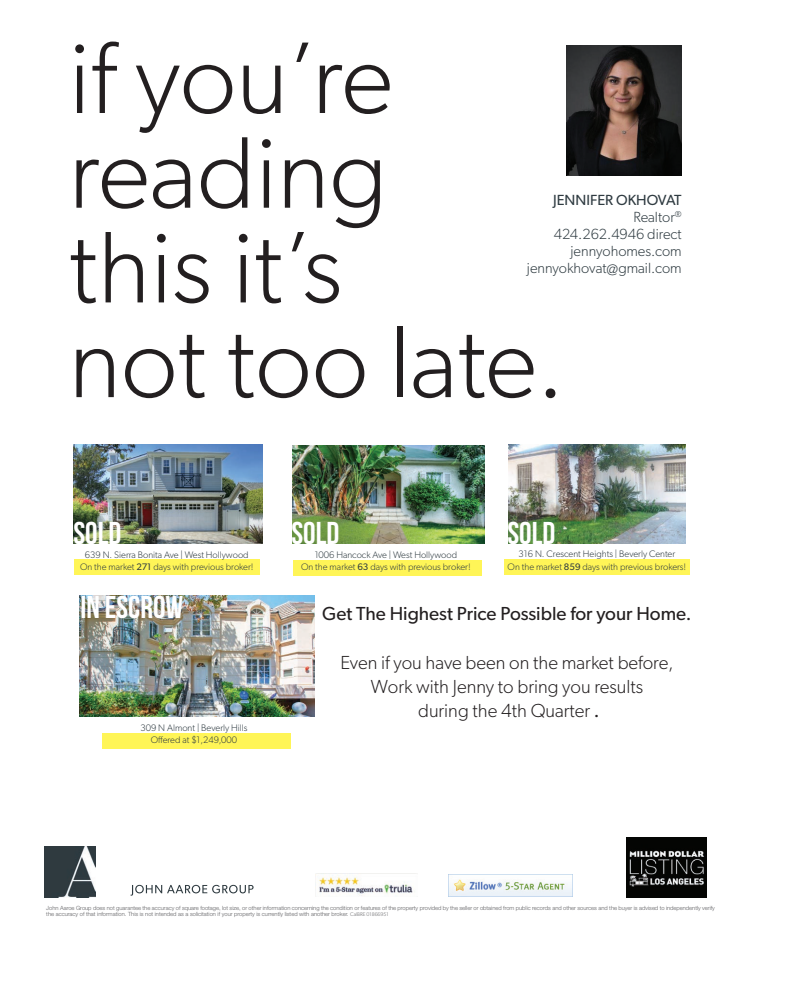
<style>
.page{position:relative;width:792px;height:1008px;background:#fff}
.page>*{position:absolute;margin:0;border:0;box-sizing:border-box;transform-origin:0 0}
.t1{font:300 102.1px/94.7px "Gibson";color:#231f20}
.t2{font:31.6px "Bebas Neue";color:#fff}
.t3{font:300 18.9px/24.2px "Gibson";color:#231f20;text-align:center}
.t4{font:18.9px "Gibson";color:#231f20}
.t5{font:300 14.7px/16.8px "Gibson";color:#2f3b41;text-align:right}
.t6{font:300 9.5px/12.6px "Gibson";color:#2f3b41;text-align:center}
.t7{font:300 5.8px/6.9px "Helvetica Neue LT Std";color:#5f5f62}
.s1{font-weight:400}
.s2{font-family:"Gibson";font-size:5.3px}
</style>
<div class="page">
<img style="left:44px;top:846px;width:51px;height:51px">
<svg style="left:131px;top:885px;width:123px;height:11px"></svg>
<img style="left:315px;top:873px;width:102px;height:23px">
<img style="left:449px;top:874px;width:123px;height:23px">
<img style="left:627px;top:837px;width:80px;height:60px">
<div style="left:504px;top:559px;width:185px;height:16px;background:#fff557"></div>
<div style="left:294px;top:560px;width:188px;height:15px;background:#fff557"></div>
<div style="left:74px;top:559px;width:186px;height:16px;background:#fff557"></div>
<img style="left:508px;top:445px;width:177px;height:98px">
<img style="left:74px;top:445px;width:188px;height:99px">
<img style="left:293px;top:446px;width:191px;height:98px">
<div style="left:102px;top:733px;width:188px;height:15px;background:#fff557"></div>
<img style="left:80px;top:596px;width:234px;height:121px">
<img style="left:566px;top:45px;width:116px;height:131px">
<h1 class="t1" style="left:69px;top:29px;width:498px">if you’re reading<br>this it’s<br>not too late.</h1>
<h3 class="t5" style="left:527px;top:192px;width:156px"><span class="s1">JENNIFER OKHOVAT<br></span>Realtor<sup>®<br></sup>424.262.4946 direct jennyohomes.com jennyokhovat@gmail.com</h3>
<h2 class="t2" style="left:73px;top:516px;width:49px">SOLD</h2>
<h2 class="t2" style="left:291px;top:516px;width:49px">SOLD</h2>
<h2 class="t2" style="left:507px;top:516px;width:49px">SOLD</h2>
<h3 class="t6" style="left:80px;top:548px;width:175px">639 N. Sierra Bonita Ave | West Hollywood<br>On the market <span class="s1">271</span> days with previous broker!</h3>
<h3 class="t6" style="left:301px;top:548px;width:171px">1006 Hancock Ave | West Hollywood<br>On the market <span class="s1">63</span> days with previous broker!</h3>
<h3 class="t6" style="left:508px;top:547px;width:180px">316 N. Crescent Heights | Beverly Center<br>On the market <span class="s1">859</span> days with previous brokers!</h3>
<h2 class="t2" style="left:80px;top:589px;width:104px">IN ESCROW</h2>
<h3 class="t6" style="left:140px;top:721px;width:109px">309 N Almont | Beverly Hills<br>Offered at $1,249,000</h3>
<h3 class="t4" style="left:322px;top:603px;width:371px">Get The Highest Price Possible for your Home.</h3>
<h3 class="t3" style="left:340px;top:650px;width:335px">Even if you have been on the market before,<br>Work with Jenny to bring you results<br>during the 4th Quarter <span class="s1">.</span></h3>
<p class="t7" style="left:46px;top:904px;width:670px">John Aaroe Group does not guarantee the accuracy of square footage, lot size, or other information concerning the condition or features of the property provided by the seller or obtained from public records and other sources and the buyer is advised to independently verify the accuracy of that information. This is not intended as a solicitation if your property is currently listed with another broker. <span class="s2">CalBRE 01866951</span></p>
</div>
